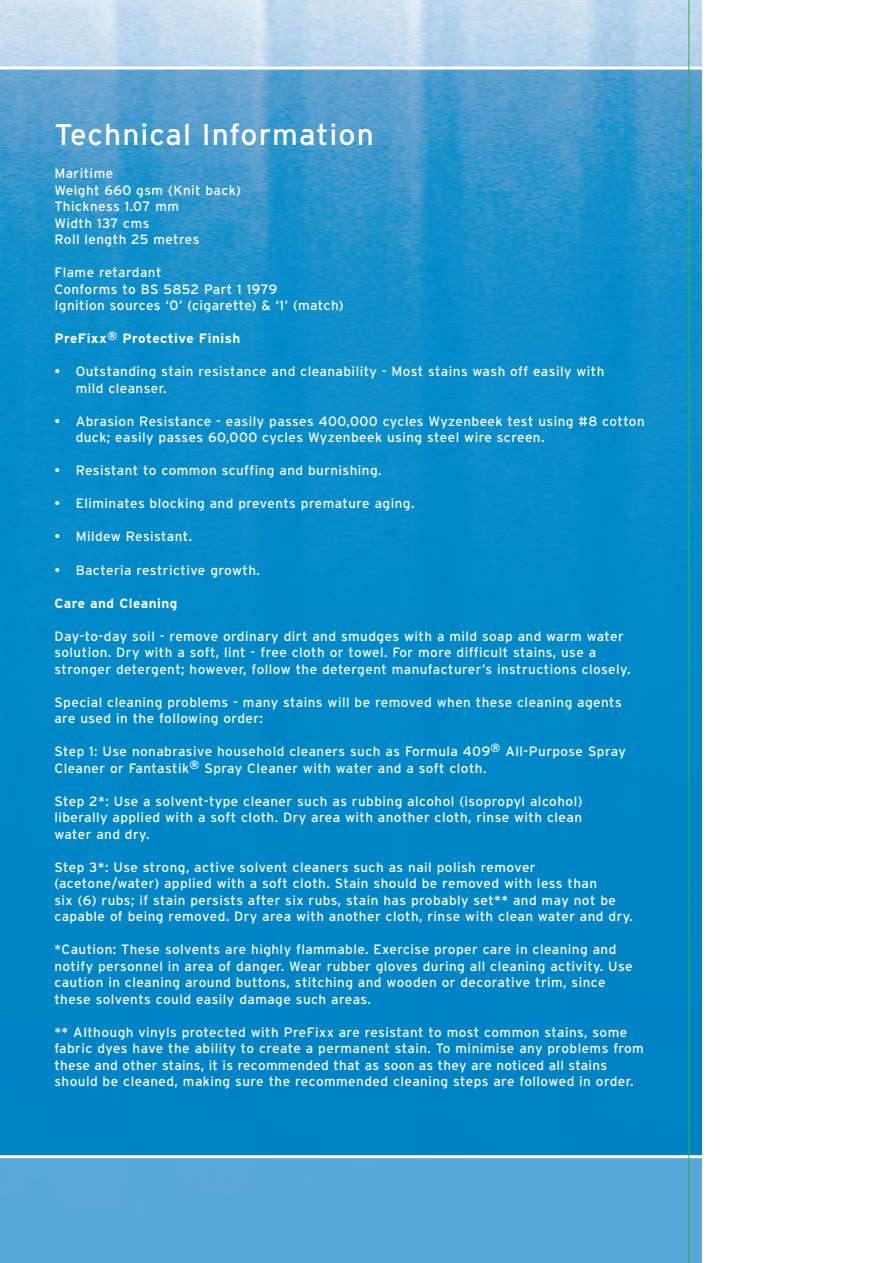
<style>
.page{position:relative;width:893px;height:1263px;background:#fff}
.page>*{position:absolute;margin:0;border:0;box-sizing:border-box;transform-origin:0 0}
.t1{font:30px "Interstate";letter-spacing:.035em;color:#fff}
.t2{font:13.5px/16.5px "Interstate";letter-spacing:.035em;color:#fff}
.t3{font:700 13.5px "Interstate";letter-spacing:.035em;color:#fff}
</style>
<div class="page">
<img style="left:0;top:0;width:702px;height:1263px">
<img style="left:0;top:70px;width:702px;height:1085px">
<hr style="left:0;top:67px;width:706px;height:3px;background:#fff">
<hr style="left:0;top:1155px;width:706px;height:3px;background:#fff">
<hr style="left:688px;top:0;width:1px;height:1263px;background:#30b24a">
<h1 class="t1" style="left:54px;top:118px;width:321px">Technical Information</h1>
<p class="t2" style="left:54px;top:166px;width:188px">Maritime<br>Weight 660 gsm (Knit back)<br>Thickness 1.07 mm<br>Width 137 cms<br>Roll length 25 metres</p>
<p class="t2" style="left:54px;top:265px;width:291px">Flame retardant<br>Conforms to BS 5852 Part 1 1979<br>Ignition sources ‘0’ (cigarette) &amp; ‘1’ (match)</p>
<p class="t3" style="left:54px;top:331px;width:187px">PreFixx<sup>®</sup> Protective Finish</p>
<p class="t2" style="left:76px;top:364px;width:530px;text-indent:-21px">• Outstanding stain resistance and cleanability - Most stains wash off easily with mild cleanser.</p>
<p class="t2" style="left:76px;top:413px;width:571px;text-indent:-21px">• Abrasion Resistance - easily passes 400,000 cycles Wyzenbeek test using #8 cotton duck; easily passes 60,000 cycles Wyzenbeek using steel wire screen.</p>
<p class="t2" style="left:54px;top:463px;width:329px">• Resistant to common scuffing and burnishing.</p>
<p class="t2" style="left:54px;top:496px;width:361px">• Eliminates blocking and prevents premature aging.</p>
<p class="t2" style="left:54px;top:529px;width:139px">• Mildew Resistant.</p>
<p class="t2" style="left:54px;top:562px;width:207px">• Bacteria restrictive growth.</p>
<p class="t3" style="left:54px;top:595px;width:124px">Care and Cleaning</p>
<p class="t2" style="left:54px;top:628px;width:577px">Day-to-day soil - remove ordinary dirt and smudges with a mild soap and warm water solution. Dry with a soft, lint - free cloth or towel. For more difficult stains, use a stronger detergent; however, follow the detergent manufacturer’s instructions closely.</p>
<p class="t2" style="left:54px;top:694px;width:569px">Special cleaning problems - many stains will be removed when these cleaning agents are used in the following order:</p>
<p class="t2" style="left:54px;top:743px;width:573px">Step 1: Use nonabrasive household cleaners such as Formula 409<sup>®</sup> All-Purpose Spray<br>Cleaner or Fantastik<sup>®</sup> Spray Cleaner with water and a soft cloth.</p>
<p class="t2" style="left:54px;top:793px;width:529px;text-align:justify">Step 2*: Use a solvent-type cleaner such as rubbing alcohol (isopropyl alcohol) liberally applied with a soft cloth. Dry area with another cloth, rinse with clean water and dry.</p>
<p class="t2" style="left:54px;top:859px;width:580px">Step 3*: Use strong, active solvent cleaners such as nail polish remover (acetone/water) applied with a soft cloth. Stain should be removed with less than<br>six (6) rubs; if stain persists after six rubs, stain has probably set** and may not be capable of being removed. Dry area with another cloth, rinse with clean water and dry.</p>
<p class="t2" style="left:54px;top:941px;width:580px">*Caution: These solvents are highly flammable. Exercise proper care in cleaning and notify personnel in area of danger. Wear rubber gloves during all cleaning activity. Use caution in cleaning around buttons, stitching and wooden or decorative trim, since these solvents could easily damage such areas.</p>
<p class="t2" style="left:54px;top:1024px;width:591px">** Although vinyls protected with PreFixx are resistant to most common stains, some fabric dyes have the ability to create a permanent stain. To minimise any problems from these and other stains, it is recommended that as soon as they are noticed all stains should be cleaned, making sure the recommended cleaning steps are followed in order.</p>
</div>
